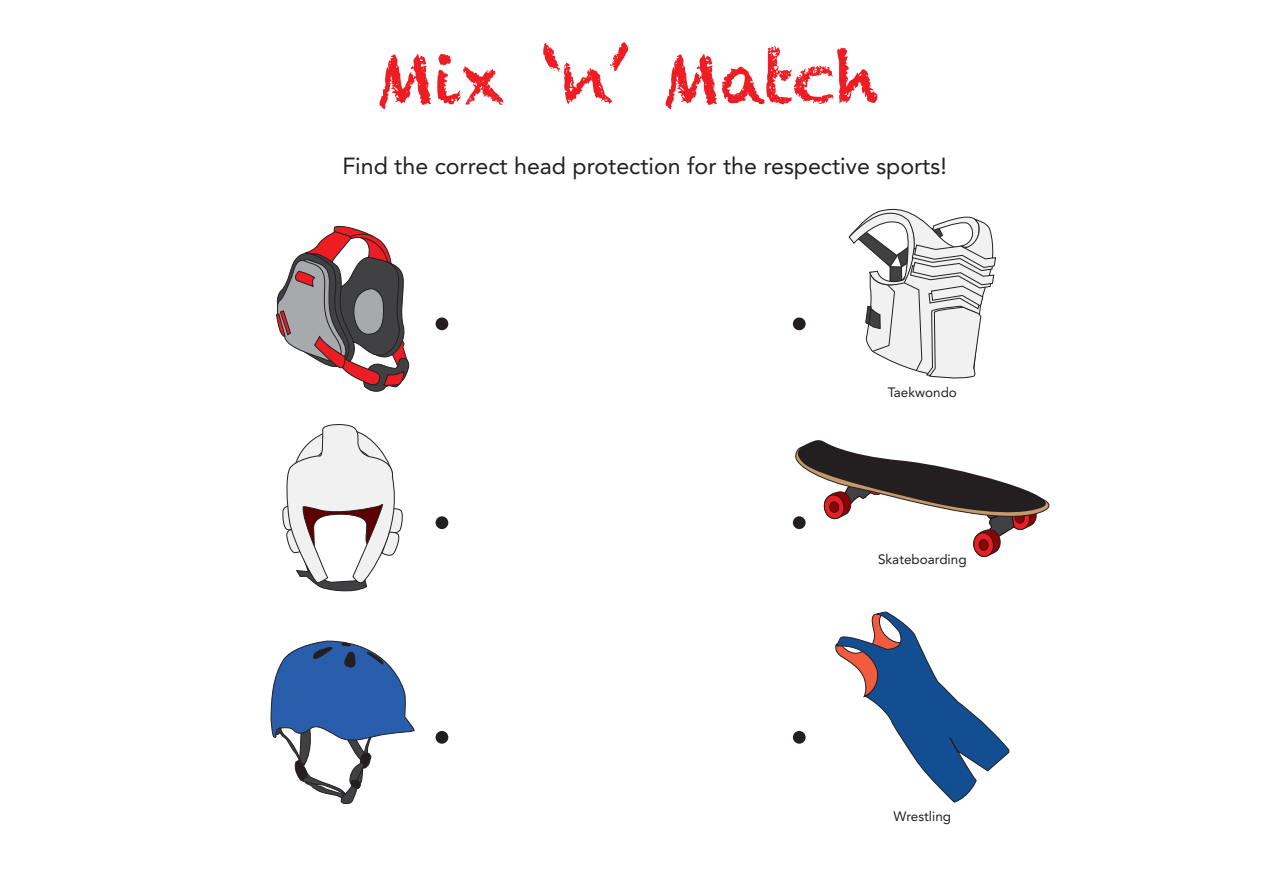
<style>
.page{position:relative;width:1263px;height:893px;background:#fff}
.page>*{position:absolute;margin:0;border:0;box-sizing:border-box;transform-origin:0 0}
.t1{font:69.6px "Chalkduster";color:#ed1d24}
.t2{font:23.25px "Avenir";color:#231f20}
.t3{font:13.5px "Avenir";color:#231f20}
</style>
<div class="page">
<svg style="left:848px;top:208px;width:148px;height:171px"></svg>
<svg style="left:276px;top:225px;width:133px;height:167px"></svg>
<div style="left:436px;top:317px;width:12px;height:13px;background:#231f20;border-radius:50%"></div>
<div style="left:793px;top:317px;width:13px;height:13px;background:#231f20;border-radius:50%"></div>
<svg style="left:282px;top:424px;width:121px;height:168px"></svg>
<svg style="left:792px;top:440px;width:258px;height:117px"></svg>
<div style="left:436px;top:516px;width:12px;height:13px;background:#231f20;border-radius:50%"></div>
<div style="left:793px;top:516px;width:13px;height:13px;background:#231f20;border-radius:50%"></div>
<svg style="left:270px;top:641px;width:145px;height:164px"></svg>
<svg style="left:835px;top:612px;width:175px;height:191px"></svg>
<div style="left:436px;top:731px;width:12px;height:13px;background:#231f20;border-radius:50%"></div>
<div style="left:793px;top:731px;width:13px;height:13px;background:#231f20;border-radius:50%"></div>
<h1 class="t1" style="left:375px;top:38px;width:505px">Mix ‘n’ Match</h1>
<p class="t2" style="left:342px;top:153px;width:606px">Find the correct head protection for the respective sports!</p>
<p class="t3" style="left:888px;top:385px;width:71px">Taekwondo</p>
<p class="t3" style="left:878px;top:552px;width:90px">Skateboarding</p>
<p class="t3" style="left:893px;top:809px;width:59px">Wrestling</p>
</div>
